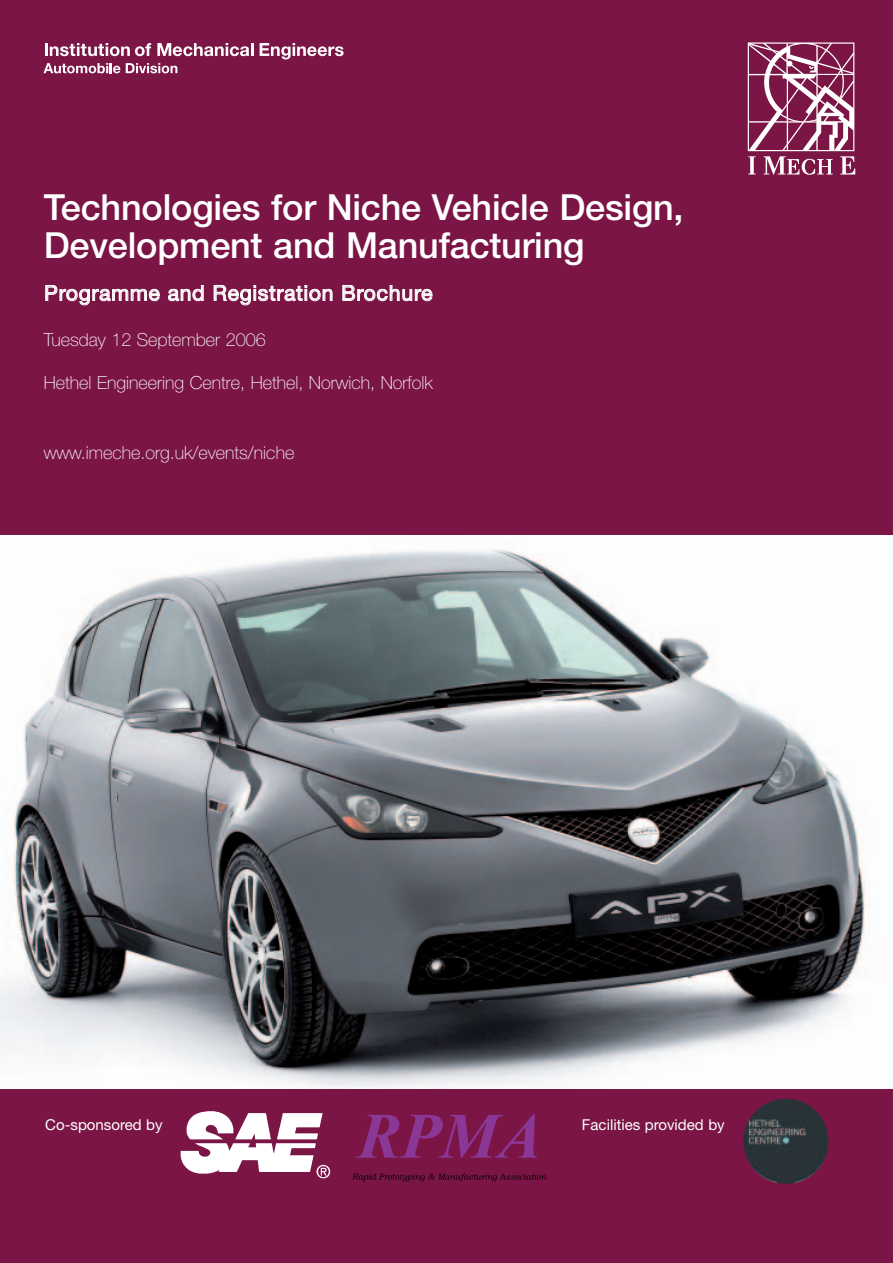
<style>
.page{position:relative;width:893px;height:1263px;background:#fff}
.page>*{position:absolute;margin:0;border:0;box-sizing:border-box;transform-origin:0 0}
.t1{font:500 36px/37.5px "Helvetica Neue";letter-spacing:-.005em;color:#fff}
.t2{font:21px "Helvetica Neue";letter-spacing:.035em;color:#fff}
.t3{font:100 18px "Helvetica Neue";color:#fff}
.t4{font:15px "Helvetica Neue";color:#fff}
</style>
<div class="page">
<div style="left:0;top:0;width:892px;height:1263px;background:#7b1545"></div>
<img style="left:0;top:536px;width:892px;height:553px">
<svg style="left:43px;top:63px;width:77px;height:10px"></svg>
<svg style="left:126px;top:63px;width:51px;height:10px"></svg>
<svg style="left:45px;top:43px;width:106px;height:13px"></svg>
<svg style="left:157px;top:43px;width:96px;height:13px"></svg>
<svg style="left:259px;top:43px;width:84px;height:16px"></svg>
<svg style="left:747px;top:42px;width:108px;height:133px"></svg>
<img style="left:180px;top:1111px;width:151px;height:68px">
<img style="left:743px;top:1099px;width:85px;height:85px;border-radius:50%">
<svg style="left:356px;top:1114px;width:181px;height:44px"></svg>
<svg style="left:352px;top:1173px;width:194px;height:8px"></svg>
<h1 class="t1" style="left:44px;top:192px;width:641px">Technologies for Niche Vehicle Design,<br>Development and Manufacturing</h1>
<p class="t2" style="left:44px;top:285px;width:390px">Programme and Registration Brochure</p>
<p class="t3" style="left:44px;top:333px;width:223px">Tuesday 12 September 2006</p>
<p class="t3" style="left:44px;top:376px;width:390px">Hethel Engineering Centre, Hethel, Norwich, Norfolk</p>
<p class="t3" style="left:44px;top:447px;width:252px">www.imeche.org.uk/events/niche</p>
<p class="t4" style="left:45px;top:1119px;width:119px">Co-sponsored by</p>
<p class="t4" style="left:582px;top:1119px;width:144px">Facilities provided by</p>
</div>
